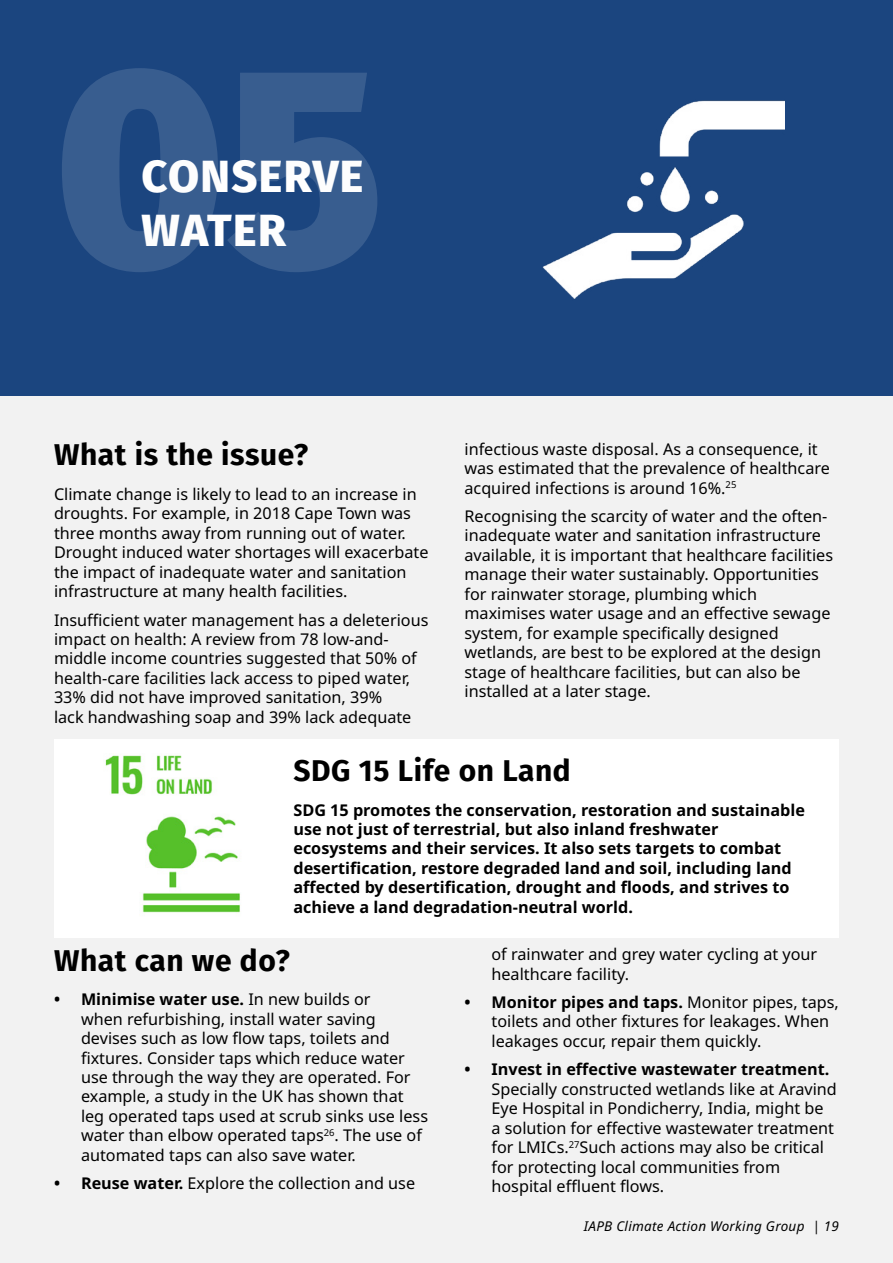
<style>
.page{position:relative;width:893px;height:1263px;background:#f2f2f2}
.page>*{position:absolute;margin:0;border:0;box-sizing:border-box;transform-origin:0 0}
.Key_Areas_of_Action_-_H2{font:800 45px/54px "Fira Sans";letter-spacing:.03em;color:#fff}
.Heading_3{font:700 30px "Fira Sans";letter-spacing:.02em;color:#000}
.SDG_Title_h4{font:700 30px "Fira Sans";letter-spacing:.02em;color:#000}
.Paragraph-black_text{font:16.2px/19.5px "Noto Sans";color:#000}
.SDG_Paragraph{font:700 16.2px/19.5px "Noto Sans";color:#000}
.t1{font:italic 13.5px "Noto Sans";letter-spacing:.02em;color:#000}
.s1{font-weight:700}
</style>
<div class="page">
<div style="left:0;top:0;width:893px;height:396px;background:#1b457f"></div>
<svg style="left:62px;top:68px;width:315px;height:204px;fill:#385d8f"></svg>
<img style="left:543px;top:100px;width:242px;height:199px">
<div style="left:54px;top:739px;width:785px;height:198px;background:#fff"></div>
<img style="left:105px;top:755px;width:135px;height:158px">
<h2 class="Key_Areas_of_Action_-_H2" style="left:142px;top:146px;width:223px">CONSERVE<br>WATER</h2>
<h3 class="Heading_3" style="left:54px;top:430px;width:256px">What is the issue?</h3>
<p class="Paragraph-black_text" style="left:54px;top:484px;width:376px">Climate change is likely to lead to an increase in droughts. For example, in 2018 Cape Town was three months away from running out of water.<br>Drought induced water shortages will exacerbate the impact of inadequate water and sanitation infrastructure at many health facilities.</p>
<p class="Paragraph-black_text" style="left:54px;top:610px;width:376px">Insufficient water management has a deleterious impact on health: A review from 78 low-and&shy;middle income countries suggested that 50% of health-care facilities lack access to piped water, 33% did not have improved sanitation, 39%<br>lack handwashing soap and 39% lack adequate</p>
<p class="Paragraph-black_text" style="left:464px;top:439px;width:367px">infectious waste disposal. As a consequence, it was estimated that the prevalence of healthcare acquired infections is around 16%.<sup>25</sup></p>
<p class="Paragraph-black_text" style="left:464px;top:507px;width:370px">Recognising the scarcity of water and the often&shy;inadequate water and sanitation infrastructure available, it is important that healthcare facilities manage their water sustainably. Opportunities for rainwater storage, plumbing which maximises water usage and an effective sewage system, for example specifically designed wetlands, are best to be explored at the design stage of healthcare facilities, but can also be installed at a later stage.</p>
<h4 class="SDG_Title_h4" style="left:293px;top:745px;width:279px">SDG 15 Life on Land</h4>
<p class="SDG_Paragraph" style="left:293px;top:800px;width:513px">SDG 15 promotes the conservation, restoration and sustainable use not just of terrestrial, but also inland freshwater ecosystems and their services. It also sets targets to combat desertification, restore degraded land and soil, including land affected by desertification, drought and floods, and strives to achieve a land degradation-neutral world.</p>
<h3 class="Heading_3" style="left:54px;top:935px;width:237px">What can we do?</h3>
<p class="Paragraph-black_text" style="left:81px;top:990px;width:349px;text-indent:-27px"><span class="s1">• Minimise water use.</span> In new builds or<br>when refurbishing, install water saving devises such as low flow taps, toilets and fixtures. Consider taps which reduce water use through the way they are operated. For example, a study in the UK has shown that leg operated taps used at scrub sinks use less water than elbow operated taps<sup>26</sup>. The use of automated taps can also save water.</p>
<p class="Paragraph-black_text" style="left:54px;top:1174px;width:363px"><span class="s1">• Reuse water.</span> Explore the collection and use</p>
<p class="Paragraph-black_text" style="left:491px;top:945px;width:327px">of rainwater and grey water cycling at your healthcare facility.</p>
<p class="Paragraph-black_text" style="left:491px;top:993px;width:349px;text-indent:-27px"><span class="s1">• Monitor pipes and taps.</span> Monitor pipes, taps, toilets and other fixtures for leakages. When leakages occur, repair them quickly.</p>
<p class="Paragraph-black_text" style="left:491px;top:1060px;width:347px;text-indent:-27px"><span class="s1">• Invest in effective wastewater treatment.<br></span>Specially constructed wetlands like at Aravind Eye Hospital in Pondicherry, India, might be<br>a solution for effective wastewater treatment for LMICs.<sup>27</sup>Such actions may also be critical for protecting local communities from hospital effluent flows.</p>
<p class="t1" style="left:584px;top:1216px;width:257px">IAPB Climate Action Working Group | 19</p>
</div>
